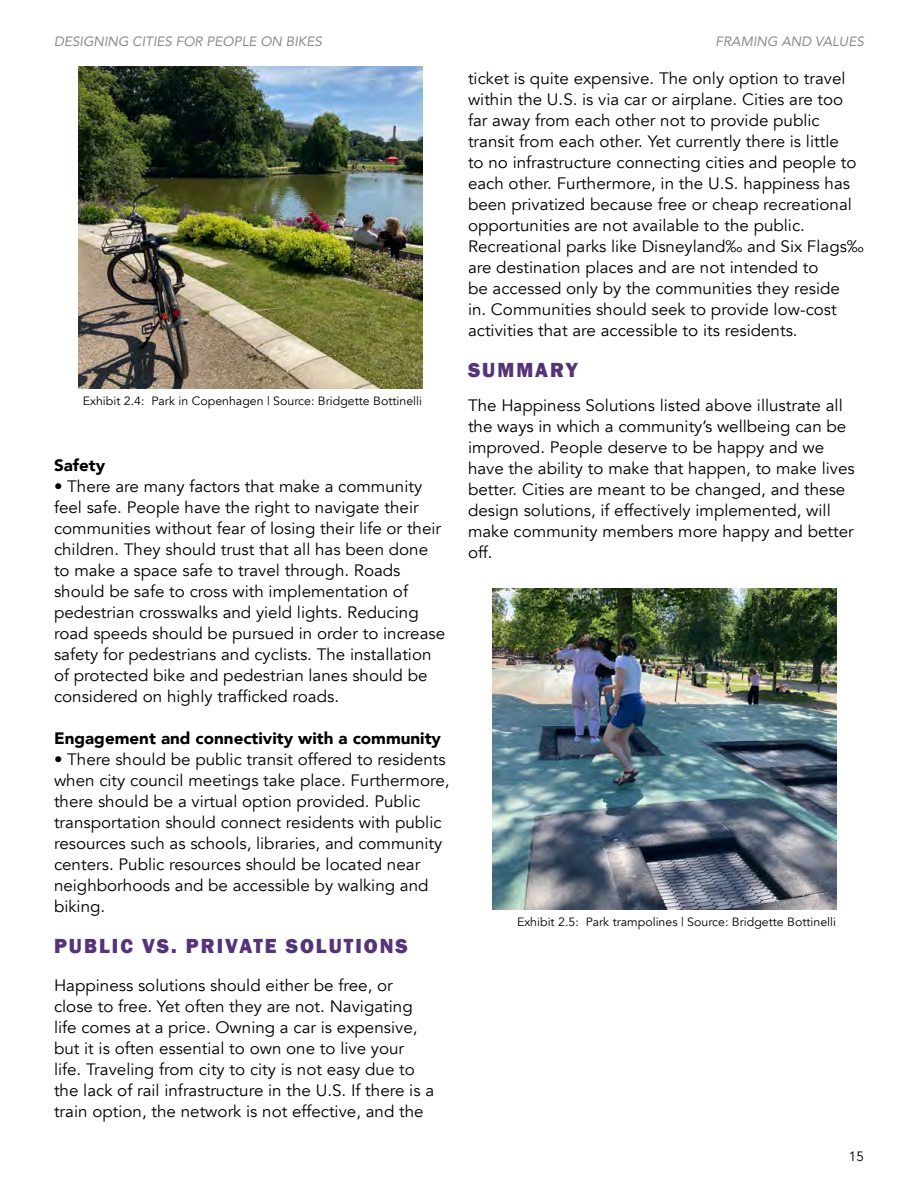
<style>
.page{position:relative;width:918px;height:1188px;background:#fff}
.page>*{position:absolute;margin:0;border:0;box-sizing:border-box;transform-origin:0 0}
.t1{font:800 21px "Franklin Gothic";letter-spacing:.1em;color:#543378;scale:.96 1}
.t2{font:16.5px/21px "Avenir";color:#000}
.t3{font:900 16.5px "Avenir";color:#000}
.t4{font:italic 13.5px "Avenir";color:#8a8c8e}
.t5{font:13.5px "Avenir";color:#000}
.t6{font:12px "Avenir";color:#000}
</style>
<div class="page">
<img style="left:79px;top:67px;width:343px;height:321px">
<img style="left:493px;top:588px;width:343px;height:322px">
<p class="t4" style="left:54px;top:33px;width:269px">DESIGNING CITIES FOR PEOPLE ON BIKES</p>
<p class="t4" style="left:716px;top:33px;width:150px">FRAMING AND VALUES</p>
<p class="t2" style="left:468px;top:68px;width:397px">ticket is quite expensive. The only option to travel within the U.S. is via car or airplane. Cities are too far away from each other not to provide public transit from each other. Yet currently there is little<br>to no infrastructure connecting cities and people to each other. Furthermore, in the U.S. happiness has been privatized because free or cheap recreational opportunities are not available to the public.<br>Recreational parks like Disneyland‰ and Six Flags‰ are destination places and are not intended to<br>be accessed only by the communities they reside<br>in. Communities should seek to provide low-cost activities that are accessible to its residents.</p>
<p class="t6" style="left:83px;top:394px;width:341px">Exhibit 2.4: Park in Copenhagen | Source: Bridgette Bottinelli</p>
<p class="t3" style="left:54px;top:451px;width:53px">Safety</p>
<p class="t2" style="left:54px;top:476px;width:393px">• There are many factors that make a community feel safe. People have the right to navigate their communities without fear of losing their life or their children. They should trust that all has been done to make a space safe to travel through. Roads should be safe to cross with implementation of pedestrian crosswalks and yield lights. Reducing road speeds should be pursued in order to increase safety for pedestrians and cyclists. The installation of protected bike and pedestrian lanes should be considered on highly trafficked roads.</p>
<p class="t3" style="left:54px;top:724px;width:389px">Engagement and connectivity with a community</p>
<p class="t2" style="left:54px;top:749px;width:397px">• There should be public transit offered to residents when city council meetings take place. Furthermore, there should be a virtual option provided. Public transportation should connect residents with public resources such as schools, libraries, and community centers. Public resources should be located near neighborhoods and be accessible by walking and biking.</p>
<p class="t1" style="left:54px;top:933px;width:370px">PUBLIC VS. PRIVATE SOLUTIONS</p>
<p class="t2" style="left:54px;top:975px;width:382px">Happiness solutions should either be free, or close to free. Yet often they are not. Navigating life comes at a price. Owning a car is expensive, but it is often essential to own one to live your life. Traveling from city to city is not easy due to the lack of rail infrastructure in the U.S. If there is a train option, the network is not effective, and the</p>
<p class="t1" style="left:468px;top:356px;width:116px">SUMMARY</p>
<p class="t2" style="left:468px;top:395px;width:388px">The Happiness Solutions listed above illustrate all the ways in which a community’s wellbeing can be improved. People deserve to be happy and we have the ability to make that happen, to make lives better. Cities are meant to be changed, and these design solutions, if effectively implemented, will make community members more happy and better off.</p>
<p class="t6" style="left:517px;top:915px;width:321px">Exhibit 2.5: Park trampolines | Source: Bridgette Bottinelli</p>
<p class="t5" style="left:849px;top:1148px;width:17px">15</p>
</div>
